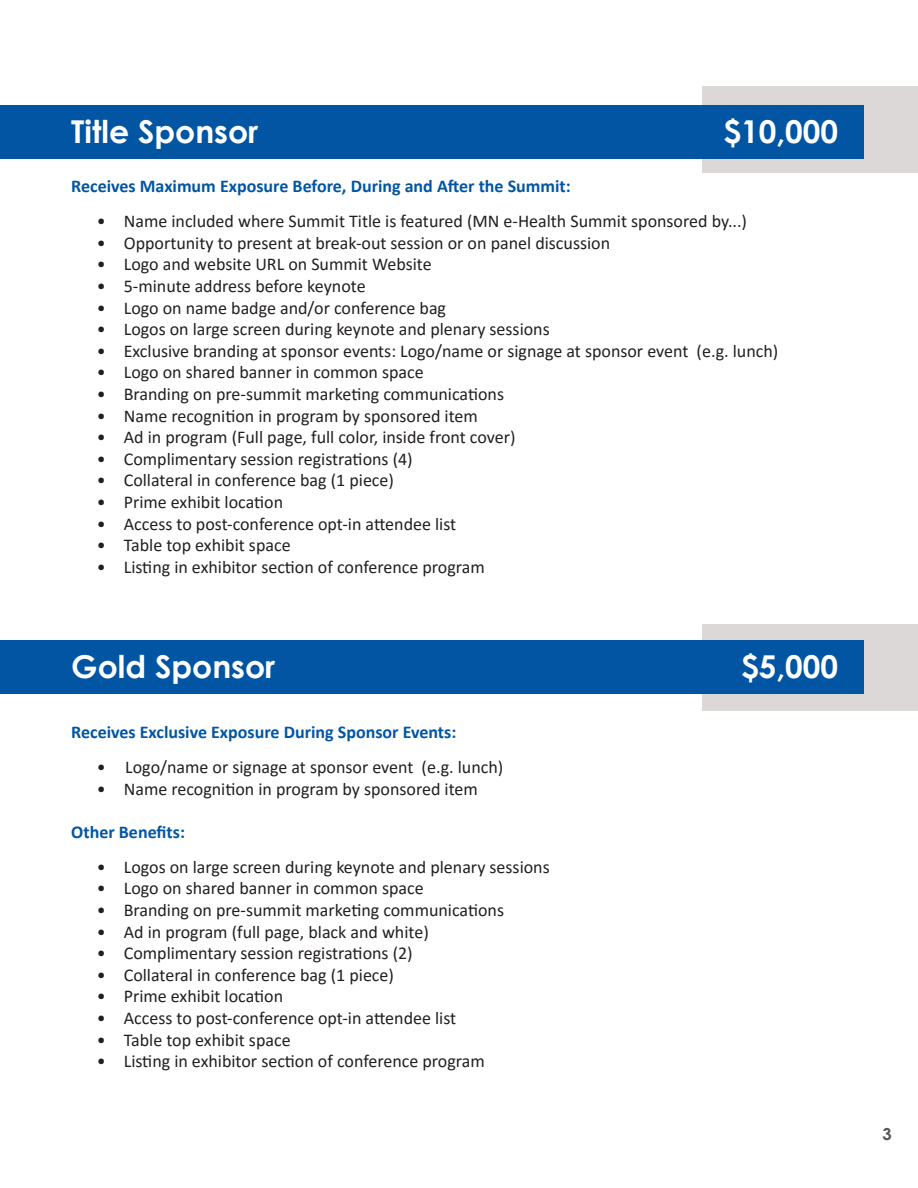
<style>
.page{position:relative;width:918px;height:1188px;background:#fff}
.page>*{position:absolute;margin:0;border:0;box-sizing:border-box;transform-origin:0 0}
.t1{font:700 31.5px "Century Gothic";color:#fff}
.t2{font:18px "Calibri";color:#231f20}
.t3{font:700 18px "Calibri";color:#0155a3}
.t4{font:700 16.5px "Century Gothic";color:#54555a}
</style>
<div class="page">
<div style="left:703px;top:624px;width:215px;height:87px;background:#dcd8d7"></div>
<div style="left:703px;top:86px;width:215px;height:87px;background:#dcd8d7"></div>
<div style="left:0;top:105px;width:864px;height:54px;background:#0155a3"></div>
<div style="left:0;top:640px;width:864px;height:54px;background:#0155a3"></div>
<p class="t1" style="left:71px;top:107px;width:189px">Title Sponsor</p>
<p class="t1" style="left:723px;top:107px;width:116px">$10,000</p>
<p class="t3" style="left:71px;top:173px;width:501px">Receives Maximum Exposure Before, During and After the Summit:</p>
<p class="t2" style="left:97px;top:209px;width:652px">• Name included where Summit Title is featured (MN e-Health Summit sponsored by...)</p>
<p class="t2" style="left:97px;top:230px;width:515px">• Opportunity to present at break-out session or on panel discussion</p>
<p class="t2" style="left:97px;top:252px;width:336px">• Logo and website URL on Summit Website</p>
<p class="t2" style="left:97px;top:274px;width:270px">• 5-minute address before keynote</p>
<p class="t2" style="left:97px;top:295px;width:351px">• Logo on name badge and/or conference bag</p>
<p class="t2" style="left:97px;top:317px;width:454px">• Logos on large screen during keynote and plenary sessions</p>
<p class="t2" style="left:97px;top:338px;width:683px">• Exclusive branding at sponsor events: Logo/name or signage at sponsor event (e.g. lunch)</p>
<p class="t2" style="left:97px;top:360px;width:328px">• Logo on shared banner in common space</p>
<p class="t2" style="left:97px;top:382px;width:409px">• Branding on pre-summit marketing communications</p>
<p class="t2" style="left:97px;top:403px;width:383px">• Name recognition in program by sponsored item</p>
<p class="t2" style="left:97px;top:425px;width:420px">• Ad in program (Full page, full color, inside front cover)</p>
<p class="t2" style="left:97px;top:446px;width:317px">• Complimentary session registrations (4)</p>
<p class="t2" style="left:97px;top:468px;width:299px">• Collateral in conference bag (1 piece)</p>
<p class="t2" style="left:97px;top:490px;width:188px">• Prime exhibit location</p>
<p class="t2" style="left:97px;top:511px;width:361px">• Access to post-conference opt-in attendee list</p>
<p class="t2" style="left:97px;top:533px;width:195px">• Table top exhibit space</p>
<p class="t2" style="left:97px;top:554px;width:389px">• Listing in exhibitor section of conference program</p>
<p class="t1" style="left:71px;top:643px;width:206px">Gold Sponsor</p>
<p class="t1" style="left:741px;top:643px;width:99px">$5,000</p>
<p class="t3" style="left:71px;top:719px;width:387px">Receives Exclusive Exposure During Sponsor Events:</p>
<p class="t2" style="left:97px;top:754px;width:408px">• Logo/name or signage at sponsor event (e.g. lunch)</p>
<p class="t2" style="left:97px;top:776px;width:383px">• Name recognition in program by sponsored item</p>
<p class="t3" style="left:71px;top:819px;width:115px">Other Benefits:</p>
<p class="t2" style="left:97px;top:854px;width:454px">• Logos on large screen during keynote and plenary sessions</p>
<p class="t2" style="left:97px;top:876px;width:328px">• Logo on shared banner in common space</p>
<p class="t2" style="left:97px;top:898px;width:409px">• Branding on pre-summit marketing communications</p>
<p class="t2" style="left:97px;top:919px;width:334px">• Ad in program (full page, black and white)</p>
<p class="t2" style="left:97px;top:941px;width:317px">• Complimentary session registrations (2)</p>
<p class="t2" style="left:97px;top:962px;width:299px">• Collateral in conference bag (1 piece)</p>
<p class="t2" style="left:97px;top:984px;width:188px">• Prime exhibit location</p>
<p class="t2" style="left:97px;top:1006px;width:361px">• Access to post-conference opt-in attendee list</p>
<p class="t2" style="left:97px;top:1027px;width:195px">• Table top exhibit space</p>
<p class="t2" style="left:97px;top:1049px;width:389px">• Listing in exhibitor section of conference program</p>
<p class="t4" style="left:882px;top:1121px;width:11px">3</p>
</div>
